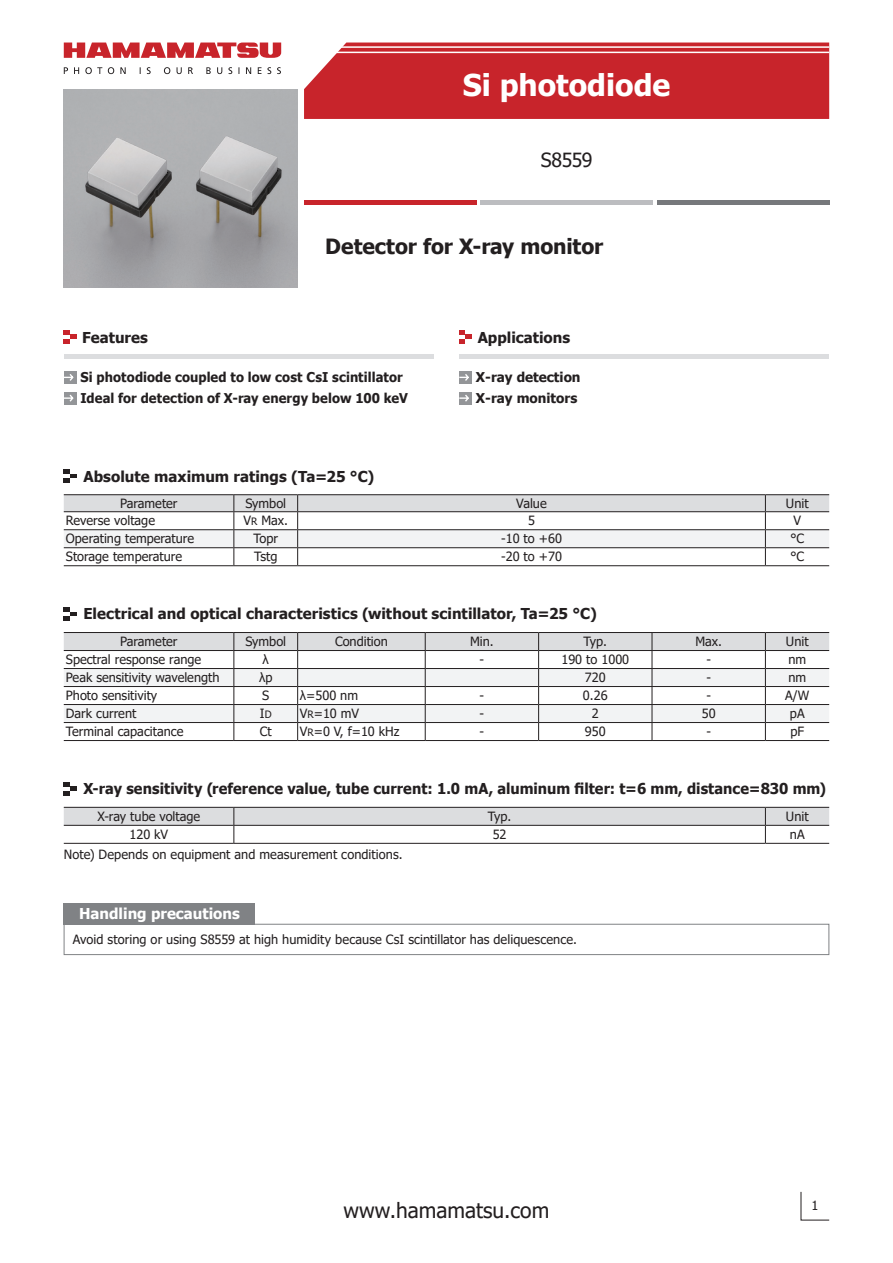
<style>
.page{position:relative;width:893px;height:1263px;background:#fff}
.page>*{position:absolute;margin:0;border:0;box-sizing:border-box;transform-origin:0 0}
.t1{font:700 30px "Tahoma";color:#fff}
.t2{font:700 21px "Tahoma";letter-spacing:-.005em;color:#231f20}
.t3{font:21px "Tahoma";color:#231f20}
.t4{font:19.5px "Tahoma";letter-spacing:-.025em;color:#231f20}
.t5{font:700 15px "Tahoma";color:#231f20}
.t6{font:700 15px "Tahoma";color:#fff}
.t7{font:700 13.5px/20.7px "Tahoma";letter-spacing:.005em;color:#231f20;scale:.96 1}
.t8{font:700 13.5px/20.7px "Tahoma";letter-spacing:.005em;color:#231f20}
.t9{font:12.75px "Tahoma";color:#231f20}
.s1{font-size:10.2px}
</style>
<div class="page">
<div style="left:304px;top:200px;width:172px;height:5px;background:#c8242b"></div>
<div style="left:480px;top:200px;width:173px;height:5px;background:#bcbdc0"></div>
<div style="left:657px;top:200px;width:172px;height:5px;background:#76787b"></div>
<div style="left:304px;top:43px;width:525px;height:76px;background:#c8242b"></div>
<hr style="left:304px;top:46px;width:525px;height:2px;background:#fff">
<hr style="left:304px;top:52px;width:525px;height:1px;background:#fff">
<svg style="left:64px;top:43px;width:217px;height:15px"></svg>
<svg style="left:64px;top:67px;width:217px;height:7px"></svg>
<svg style="left:800px;top:1191px;width:30px;height:30px"></svg>
<img style="left:64px;top:89px;width:234px;height:198px">
<svg style="left:64px;top:470px;width:13px;height:13px"></svg>
<hr style="left:64px;top:494px;width:170px;height:1px;background:#231f20">
<hr style="left:234px;top:494px;width:64px;height:1px;background:#231f20">
<hr style="left:298px;top:494px;width:467px;height:1px;background:#231f20">
<hr style="left:765px;top:494px;width:64px;height:1px;background:#231f20">
<svg style="left:64px;top:495px;width:765px;height:70px"></svg>
<hr style="left:64px;top:565px;width:170px;height:1px;background:#231f20">
<hr style="left:234px;top:565px;width:64px;height:1px;background:#231f20">
<hr style="left:298px;top:565px;width:467px;height:1px;background:#231f20">
<hr style="left:765px;top:565px;width:64px;height:1px;background:#231f20">
<svg style="left:64px;top:608px;width:13px;height:12px"></svg>
<svg style="left:64px;top:632px;width:765px;height:108px"></svg>
<hr style="left:64px;top:740px;width:170px;height:1px;background:#231f20">
<hr style="left:234px;top:740px;width:64px;height:1px;background:#231f20">
<hr style="left:298px;top:740px;width:127px;height:1px;background:#231f20">
<hr style="left:425px;top:740px;width:114px;height:1px;background:#231f20">
<hr style="left:539px;top:740px;width:113px;height:1px;background:#231f20">
<hr style="left:652px;top:740px;width:113px;height:1px;background:#231f20">
<hr style="left:765px;top:740px;width:64px;height:1px;background:#231f20">
<hr style="left:765px;top:704px;width:64px;height:1px;background:#231f20">
<svg style="left:64px;top:782px;width:13px;height:13px"></svg>
<svg style="left:64px;top:807px;width:765px;height:36px"></svg>
<hr style="left:64px;top:843px;width:170px;height:1px;background:#231f20">
<hr style="left:234px;top:843px;width:531px;height:1px;background:#231f20">
<hr style="left:765px;top:843px;width:64px;height:1px;background:#231f20">
<svg style="left:459px;top:330px;width:13px;height:13px"></svg>
<div style="left:459px;top:354px;width:370px;height:5px;background:#dcdddf"></div>
<div style="left:459px;top:371px;width:13px;height:13px;background:#939598"></div>
<svg style="left:459px;top:374px;width:10px;height:7px"></svg>
<div style="left:459px;top:392px;width:13px;height:12px;background:#939598"></div>
<svg style="left:459px;top:395px;width:10px;height:7px"></svg>
<svg style="left:64px;top:330px;width:13px;height:13px"></svg>
<div style="left:64px;top:354px;width:370px;height:5px;background:#dcdddf"></div>
<div style="left:64px;top:371px;width:13px;height:13px;background:#939598"></div>
<svg style="left:64px;top:374px;width:10px;height:7px"></svg>
<div style="left:64px;top:392px;width:13px;height:12px;background:#939598"></div>
<svg style="left:64px;top:394px;width:10px;height:8px"></svg>
<div style="left:64px;top:903px;width:191px;height:21px;background:#808285"></div>
<div style="left:64px;top:924px;width:765px;height:31px;border:1px solid #808285"></div>
<h1 class="t1" style="left:463px;top:64px;width:209px">Si photodiode</h1>
<h3 class="t4" style="left:541px;top:146px;width:53px">S8559</h3>
<h2 class="t2" style="left:325px;top:231px;width:279px">Detector for X-ray monitor</h2>
<p class="t5" style="left:82px;top:327px;width:67px">Features</p>
<p class="t7" style="left:80px;top:366px;width:343px">Si photodiode coupled to low cost CsI scintillator<br>Ideal for detection of X-ray energy below 100 keV</p>
<p class="t5" style="left:478px;top:327px;width:94px">Applications</p>
<p class="t8" style="left:476px;top:366px;width:106px">X-ray detection<br>X-ray monitors</p>
<p class="t5" style="left:83px;top:466px;width:292px">Absolute maximum ratings (Ta=25 °C)</p>
<p class="t9" style="left:120px;top:495px;width:59px">Parameter</p>
<p class="t9" style="left:245px;top:495px;width:42px">Symbol</p>
<p class="t9" style="left:516px;top:495px;width:32px">Value</p>
<p class="t9" style="left:786px;top:495px;width:24px">Unit</p>
<p class="t9" style="left:66px;top:512px;width:91px">Reverse voltage</p>
<p class="t9" style="left:243px;top:512px;width:46px">V<span class="s1">R</span> Max.</p>
<p class="t9" style="left:528px;top:512px;width:8px">5</p>
<p class="t9" style="left:793px;top:512px;width:9px">V</p>
<p class="t9" style="left:66px;top:530px;width:130px">Operating temperature</p>
<p class="t9" style="left:253px;top:530px;width:26px">Topr</p>
<p class="t9" style="left:501px;top:530px;width:62px">-10 to +60</p>
<p class="t9" style="left:790px;top:530px;width:15px">°C</p>
<p class="t9" style="left:66px;top:548px;width:118px">Storage temperature</p>
<p class="t9" style="left:254px;top:548px;width:25px">Tstg</p>
<p class="t9" style="left:501px;top:548px;width:62px">-20 to +70</p>
<p class="t9" style="left:790px;top:548px;width:15px">°C</p>
<p class="t5" style="left:83px;top:603px;width:515px">Electrical and optical characteristics (without scintillator, Ta=25 °C)</p>
<p class="t9" style="left:120px;top:633px;width:59px">Parameter</p>
<p class="t9" style="left:245px;top:633px;width:42px">Symbol</p>
<p class="t9" style="left:335px;top:633px;width:54px">Condition</p>
<p class="t9" style="left:470px;top:633px;width:25px">Min.</p>
<p class="t9" style="left:584px;top:633px;width:25px">Typ.</p>
<p class="t9" style="left:695px;top:633px;width:28px">Max.</p>
<p class="t9" style="left:786px;top:633px;width:24px">Unit</p>
<p class="t9" style="left:66px;top:651px;width:137px">Spectral response range</p>
<p class="t9" style="left:263px;top:651px;width:8px">λ</p>
<p class="t9" style="left:480px;top:651px;width:6px">-</p>
<p class="t9" style="left:561px;top:651px;width:69px">190 to 1000</p>
<p class="t9" style="left:706px;top:651px;width:6px">-</p>
<p class="t9" style="left:788px;top:651px;width:19px">nm</p>
<p class="t9" style="left:66px;top:669px;width:155px">Peak sensitivity wavelength</p>
<p class="t9" style="left:259px;top:669px;width:15px">λp</p>
<p class="t9" style="left:585px;top:669px;width:22px">720</p>
<p class="t9" style="left:706px;top:669px;width:6px">-</p>
<p class="t9" style="left:788px;top:669px;width:19px">nm</p>
<p class="t9" style="left:66px;top:687px;width:93px">Photo sensitivity</p>
<p class="t9" style="left:262px;top:687px;width:9px">S</p>
<p class="t9" style="left:300px;top:687px;width:60px">λ=500 nm</p>
<p class="t9" style="left:480px;top:687px;width:6px">-</p>
<p class="t9" style="left:583px;top:687px;width:26px">0.26</p>
<p class="t9" style="left:706px;top:687px;width:6px">-</p>
<p class="t9" style="left:785px;top:687px;width:26px">A/W</p>
<p class="t9" style="left:66px;top:705px;width:72px">Dark current</p>
<p class="t9" style="left:260px;top:705px;width:13px">I<span class="s1">D</span></p>
<p class="t9" style="left:300px;top:705px;width:61px">V<span class="s1">R</span>=10 mV</p>
<p class="t9" style="left:480px;top:705px;width:6px">-</p>
<p class="t9" style="left:592px;top:705px;width:8px">2</p>
<p class="t9" style="left:702px;top:705px;width:15px">50</p>
<p class="t9" style="left:790px;top:705px;width:16px">pA</p>
<p class="t9" style="left:66px;top:723px;width:119px">Terminal capacitance</p>
<p class="t9" style="left:260px;top:723px;width:13px">Ct</p>
<p class="t9" style="left:300px;top:723px;width:101px">V<span class="s1">R</span>=0 V, f=10 kHz</p>
<p class="t9" style="left:480px;top:723px;width:6px">-</p>
<p class="t9" style="left:585px;top:723px;width:22px">950</p>
<p class="t9" style="left:706px;top:723px;width:6px">-</p>
<p class="t9" style="left:790px;top:723px;width:15px">pF</p>
<p class="t5" style="left:83px;top:778px;width:744px">X-ray sensitivity (reference value, tube current: 1.0 mA, aluminum filter: t=6 mm, distance=830 mm)</p>
<p class="t9" style="left:97px;top:808px;width:104px">X-ray tube voltage</p>
<p class="t9" style="left:488px;top:808px;width:25px">Typ.</p>
<p class="t9" style="left:786px;top:808px;width:24px">Unit</p>
<p class="t9" style="left:129px;top:826px;width:40px">120 kV</p>
<p class="t9" style="left:493px;top:826px;width:15px">52</p>
<p class="t9" style="left:790px;top:826px;width:16px">nA</p>
<p class="t9" style="left:64px;top:846px;width:340px">Note) Depends on equipment and measurement conditions.</p>
<p class="t6" style="left:79px;top:903px;width:162px">Handling precautions</p>
<p class="t9" style="left:73px;top:931px;width:506px">Avoid storing or using S8559 at high humidity because CsI scintillator has deliquescence.</p>
<h2 class="t3" style="left:344px;top:1196px;width:207px">www.hamamatsu.com</h2>
<p class="t9" style="left:811px;top:1196px;width:8px">1</p>
</div>
